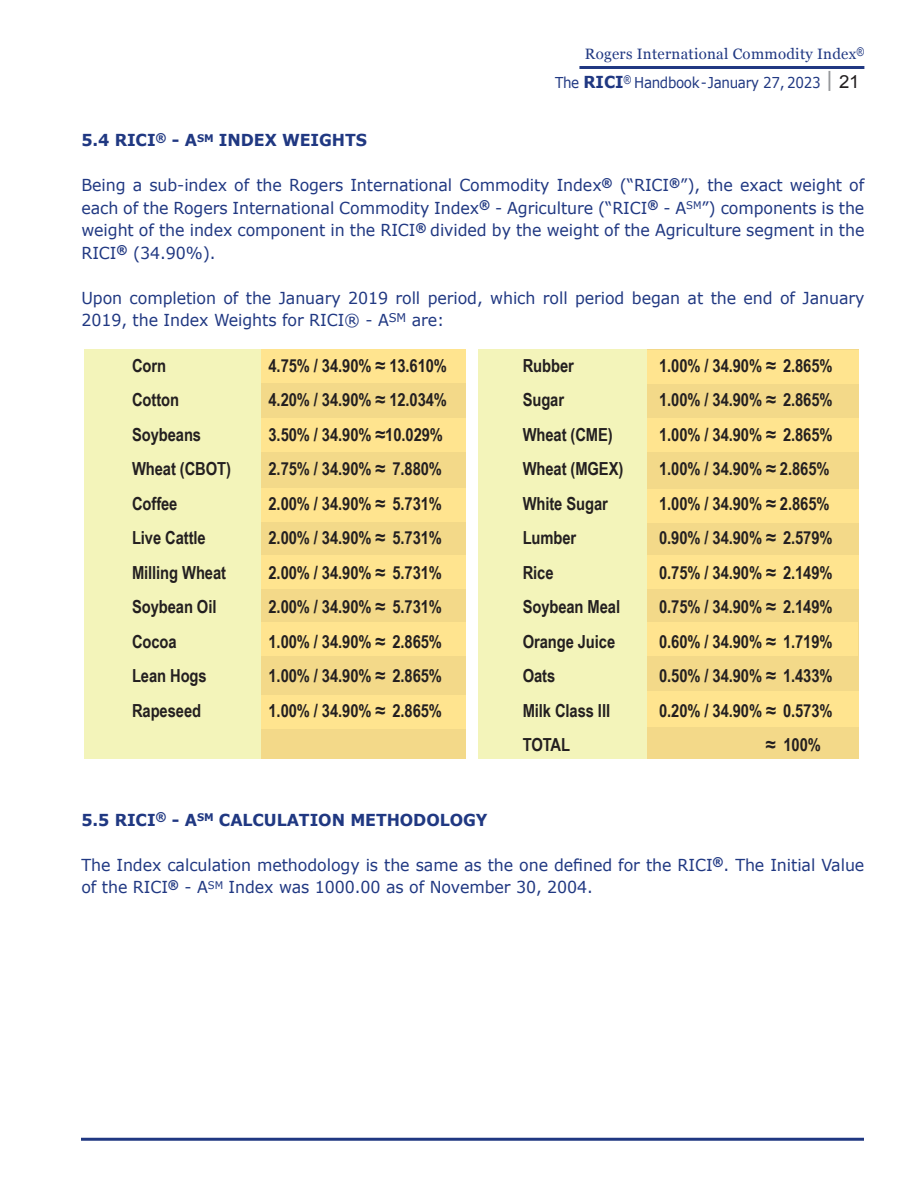
<style>
.page{position:relative;width:918px;height:1188px;background:#fff}
.page>*{position:absolute;margin:0;border:0;box-sizing:border-box;transform-origin:0 0}
.BodyVer12{font:700 18px "Arial Narrow";letter-spacing:-.005em;color:#231f20}
.BodyVer12-2{font:16.5px/22.5px "Verdana";letter-spacing:-.005em;color:#203882;scale:.96 1}
.BodyVer12-3{font:700 16.5px "Verdana";letter-spacing:-.005em;color:#203882;scale:.96 1}
.t1{font:15px "Georgia";letter-spacing:.02em;color:#203882}
.t2{font:15px "Verdana";letter-spacing:-.025em;color:#203882;scale:.9 1}
.s1{font-weight:700;font-size:16.5px}
.s2{font-size:21px;color:#95979a}
.s3{font-family:"Arial";font-size:18px;color:#231f20}
</style>
<div class="page">
<hr style="left:81px;top:1138px;width:783px;height:3px;background:#203882">
<hr style="left:579px;top:66px;width:285px;height:3px;background:#203882">
<div style="left:260px;top:350px;width:206px;height:409px;background:#f3d989"></div>
<div style="left:478px;top:350px;width:170px;height:409px;background:#f3f4ba"></div>
<div style="left:647px;top:350px;width:211px;height:409px;background:#f3d989"></div>
<div style="left:84px;top:350px;width:176px;height:409px;background:#f3f4ba"></div>
<div style="left:261px;top:350px;width:205px;height:33px;background:#ffe48f"></div>
<div style="left:647px;top:350px;width:211px;height:34px;background:#ffe48f"></div>
<div style="left:261px;top:418px;width:205px;height:34px;background:#ffe48f"></div>
<div style="left:647px;top:419px;width:211px;height:33px;background:#ffe48f"></div>
<div style="left:261px;top:488px;width:205px;height:34px;background:#ffe48f"></div>
<div style="left:647px;top:489px;width:211px;height:33px;background:#ffe48f"></div>
<div style="left:261px;top:555px;width:205px;height:34px;background:#ffe48f"></div>
<div style="left:647px;top:556px;width:211px;height:33px;background:#ffe48f"></div>
<div style="left:261px;top:622px;width:205px;height:33px;background:#ffe48f"></div>
<div style="left:647px;top:622px;width:211px;height:34px;background:#ffe48f"></div>
<div style="left:261px;top:695px;width:205px;height:34px;background:#ffe48f"></div>
<div style="left:647px;top:692px;width:211px;height:35px;background:#ffe48f"></div>
<p class="t1" style="left:585px;top:42px;width:281px">Rogers International Commodity Index<sup>®</sup></p>
<p class="t2" style="left:555px;top:73px;width:340px">The <span class="s1">RICI</span><sup>®</sup> Handbook-January 27, 2023 <span class="s2">|</span> <span class="s3">21</span></p>
<p class="BodyVer12-3" style="left:81px;top:129px;width:299px">5.4 RICI<sup>®</sup> - A<sup>SM</sup> INDEX WEIGHTS</p>
<p class="BodyVer12-2" style="left:81px;top:174px;width:817px;text-align:justify">Being a sub-index of the Rogers International Commodity Index<sup>®</sup> (“RICI<sup>®</sup>”), the exact weight of each of the Rogers International Commodity Index<sup>®</sup> - Agriculture (“RICI<sup>®</sup> - A<sup>SM</sup>”) components is the weight of the index component in the RICI<sup>®</sup> divided by the weight of the Agriculture segment in the RICI<sup>®</sup> (34.90%).</p>
<p class="BodyVer12-2" style="left:81px;top:287px;width:817px">Upon completion of the January 2019 roll period, which roll period began at the end of January<br>2019, the Index Weights for RICI® - A<sup>SM</sup> are:</p>
<p class="BodyVer12" style="left:132px;top:352px;width:36px">Corn</p>
<p class="BodyVer12" style="left:269px;top:352px;width:180px">4.75% / 34.90% ≈ 13.610%</p>
<p class="BodyVer12" style="left:132px;top:386px;width:49px">Cotton</p>
<p class="BodyVer12" style="left:269px;top:386px;width:180px">4.20% / 34.90% ≈ 12.034%</p>
<p class="BodyVer12" style="left:132px;top:421px;width:71px">Soybeans</p>
<p class="BodyVer12" style="left:269px;top:421px;width:176px">3.50% / 34.90% ≈10.029%</p>
<p class="BodyVer12" style="left:132px;top:455px;width:101px">Wheat (CBOT)</p>
<p class="BodyVer12" style="left:269px;top:455px;width:175px">2.75% / 34.90% ≈ 7.880%</p>
<p class="BodyVer12" style="left:132px;top:490px;width:47px">Coffee</p>
<p class="BodyVer12" style="left:269px;top:490px;width:175px">2.00% / 34.90% ≈ 5.731%</p>
<p class="BodyVer12" style="left:132px;top:524px;width:75px">Live Cattle</p>
<p class="BodyVer12" style="left:269px;top:524px;width:175px">2.00% / 34.90% ≈ 5.731%</p>
<p class="BodyVer12" style="left:132px;top:559px;width:96px">Milling Wheat</p>
<p class="BodyVer12" style="left:269px;top:559px;width:175px">2.00% / 34.90% ≈ 5.731%</p>
<p class="BodyVer12" style="left:132px;top:593px;width:86px">Soybean Oil</p>
<p class="BodyVer12" style="left:269px;top:593px;width:175px">2.00% / 34.90% ≈ 5.731%</p>
<p class="BodyVer12" style="left:132px;top:628px;width:46px">Cocoa</p>
<p class="BodyVer12" style="left:269px;top:628px;width:175px">1.00% / 34.90% ≈ 2.865%</p>
<p class="BodyVer12" style="left:132px;top:662px;width:76px">Lean Hogs</p>
<p class="BodyVer12" style="left:269px;top:662px;width:175px">1.00% / 34.90% ≈ 2.865%</p>
<p class="BodyVer12" style="left:132px;top:697px;width:71px">Rapeseed</p>
<p class="BodyVer12" style="left:269px;top:697px;width:175px">1.00% / 34.90% ≈ 2.865%</p>
<p class="BodyVer12" style="left:523px;top:352px;width:53px">Rubber</p>
<p class="BodyVer12" style="left:659px;top:352px;width:175px">1.00% / 34.90% ≈ 2.865%</p>
<p class="BodyVer12" style="left:523px;top:386px;width:43px">Sugar</p>
<p class="BodyVer12" style="left:659px;top:386px;width:175px">1.00% / 34.90% ≈ 2.865%</p>
<p class="BodyVer12" style="left:523px;top:421px;width:92px">Wheat (CME)</p>
<p class="BodyVer12" style="left:659px;top:421px;width:175px">1.00% / 34.90% ≈ 2.865%</p>
<p class="BodyVer12" style="left:523px;top:455px;width:102px">Wheat (MGEX)</p>
<p class="BodyVer12" style="left:659px;top:455px;width:172px">1.00% / 34.90% ≈ 2.865%</p>
<p class="BodyVer12" style="left:523px;top:490px;width:87px">White Sugar</p>
<p class="BodyVer12" style="left:659px;top:490px;width:172px">1.00% / 34.90% ≈ 2.865%</p>
<p class="BodyVer12" style="left:523px;top:524px;width:55px">Lumber</p>
<p class="BodyVer12" style="left:659px;top:524px;width:175px">0.90% / 34.90% ≈ 2.579%</p>
<p class="BodyVer12" style="left:523px;top:559px;width:32px">Rice</p>
<p class="BodyVer12" style="left:659px;top:559px;width:175px">0.75% / 34.90% ≈ 2.149%</p>
<p class="BodyVer12" style="left:523px;top:593px;width:99px">Soybean Meal</p>
<p class="BodyVer12" style="left:659px;top:593px;width:175px">0.75% / 34.90% ≈ 2.149%</p>
<p class="BodyVer12" style="left:523px;top:628px;width:94px">Orange Juice</p>
<p class="BodyVer12" style="left:659px;top:628px;width:175px">0.60% / 34.90% ≈ 1.719%</p>
<p class="BodyVer12" style="left:523px;top:662px;width:34px">Oats</p>
<p class="BodyVer12" style="left:659px;top:662px;width:175px">0.50% / 34.90% ≈ 1.433%</p>
<p class="BodyVer12" style="left:523px;top:697px;width:89px">Milk Class III</p>
<p class="BodyVer12" style="left:659px;top:697px;width:175px">0.20% / 34.90% ≈ 0.573%</p>
<p class="BodyVer12" style="left:523px;top:731px;width:49px">TOTAL</p>
<p class="BodyVer12" style="left:766px;top:731px;width:57px">≈ 100%</p>
<p class="BodyVer12-3" style="left:81px;top:809px;width:425px">5.5 RICI<sup>®</sup> - A<sup>SM</sup> CALCULATION METHODOLOGY</p>
<p class="BodyVer12-2" style="left:81px;top:854px;width:817px">The Index calculation methodology is the same as the one defined for the RICI<sup>®</sup>. The Initial Value of the RICI<sup>®</sup> - A<sup>SM</sup> Index was 1000.00 as of November 30, 2004.</p>
</div>
